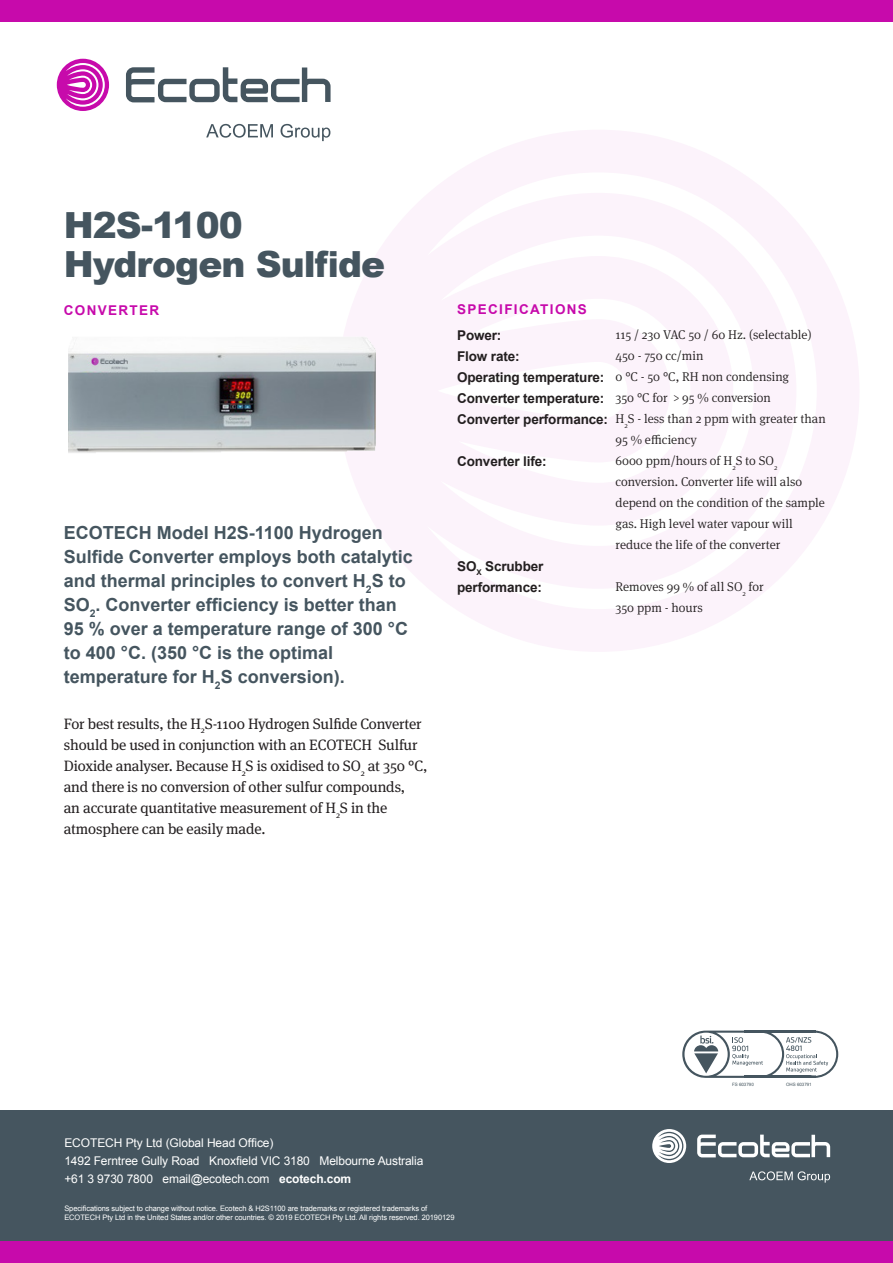
<style>
.page{position:relative;width:893px;height:1263px;background:#fff}
.page>*{position:absolute;margin:0;border:0;box-sizing:border-box;transform-origin:0 0}
.Main_Product_Title{font:900 36px/39px "Arial";letter-spacing:-.025em;color:#45555f}
.t1{font:700 18px/24px "Arial";color:#45555f}
.t2{font:15px/21px "Meta Serif Pro";letter-spacing:-.01em;color:#231f20}
.Black_subheading-rev{font:700 13.5px/21px "Arial";letter-spacing:-.01em;color:#231f20}
.Cap-sub-heading{font:700 13.5px "Arial";letter-spacing:.1em;color:#c70aab}
.Main_Product_Title-2{font:700 13.5px "Arial";letter-spacing:.1em;color:#c70aab}
.Actual-specs-content{font:300 12.75px/21px "Meta Serif Pro";color:#231f20}
.t3{font:12px/18px "Arial";letter-spacing:-.01em;color:#fff}
.t4{font:7.5px/9px "Arial";letter-spacing:-.01em;color:#fff}
.t5{font:4.5px "Arial";letter-spacing:-.01em;color:#45555f}
.s1{font-weight:700}
</style>
<div class="page">
<svg style="left:348px;top:130px;width:511px;height:522px;fill:#fcf3fb"></svg>
<div style="left:0;top:0;width:893px;height:21px;background:#c70aab"></div>
<svg style="left:57px;top:59px;width:52px;height:52px"></svg>
<svg style="left:126px;top:67px;width:205px;height:35px"></svg>
<svg style="left:206px;top:124px;width:67px;height:14px"></svg>
<svg style="left:281px;top:124px;width:49px;height:17px"></svg>
<div style="left:1px;top:1110px;width:892px;height:134px;background:#45555f"></div>
<div style="left:1px;top:1242px;width:892px;height:21px;background:#c70aab"></div>
<svg style="left:652px;top:1129px;width:34px;height:34px"></svg>
<svg style="left:697px;top:1134px;width:133px;height:23px"></svg>
<svg style="left:749px;top:1171px;width:81px;height:11px"></svg>
<svg style="left:682px;top:1030px;width:156px;height:48px"></svg>
<img style="left:69px;top:319px;width:306px;height:152px">
<p class="Main_Product_Title" style="left:64px;top:205px;width:323px">H2S-1100<br>Hydrogen Sulfide</p>
<p class="Main_Product_Title-2" style="left:64px;top:302px;width:97px">CONVERTER</p>
<p class="t1" style="left:64px;top:522px;width:351px">ECOTECH Model H2S-1100 Hydrogen Sulfide Converter employs both catalytic and thermal principles to convert H<sub>2</sub>S to SO<sub>2</sub>. Converter efficiency is better than 95 % over a temperature range of 300 °C to 400 °C. (350 °C is the optimal temperature for H<sub>2</sub>S conversion).</p>
<p class="t2" style="left:64px;top:712px;width:365px">For best results, the H<sub>2</sub>S-1100 Hydrogen Sulfide Converter should be used in conjunction with an ECOTECH Sulfur Dioxide analyser. Because H<sub>2</sub>S is oxidised to SO<sub>2</sub> at 350 °C, and there is no conversion of other sulfur compounds,<br>an accurate quantitative measurement of H<sub>2</sub>S in the atmosphere can be easily made.</p>
<p class="Cap-sub-heading" style="left:457px;top:301px;width:131px">SPECIFICATIONS</p>
<p class="Black_subheading-rev" style="left:457px;top:325px;width:46px">Power:</p>
<p class="Black_subheading-rev" style="left:457px;top:346px;width:64px">Flow rate:</p>
<p class="Black_subheading-rev" style="left:457px;top:367px;width:149px">Operating temperature:</p>
<p class="Black_subheading-rev" style="left:457px;top:388px;width:149px">Converter temperature:</p>
<p class="Black_subheading-rev" style="left:457px;top:409px;width:152px">Converter performance:</p>
<p class="Black_subheading-rev" style="left:457px;top:451px;width:91px">Converter life:</p>
<p class="Black_subheading-rev" style="left:457px;top:556px;width:88px">SO<sub>X</sub> Scrubber performance:</p>
<p class="Actual-specs-content" style="left:615px;top:324px;width:198px">115 / 230 VAC 50 / 60 Hz. (selectable)</p>
<p class="Actual-specs-content" style="left:615px;top:345px;width:89px">450 - 750 cc/min</p>
<p class="Actual-specs-content" style="left:615px;top:366px;width:175px">0 °C - 50 °C, RH non condensing</p>
<p class="Actual-specs-content" style="left:615px;top:387px;width:157px">350 °C for &gt; 95 % conversion</p>
<p class="Actual-specs-content" style="left:615px;top:408px;width:212px">H<sub>2</sub>S - less than 2 ppm with greater than<br>95 % efficiency</p>
<p class="Actual-specs-content" style="left:615px;top:450px;width:211px">6000 ppm/hours of H<sub>2</sub>S to SO<sub>2 </sub>conversion. Converter life will also depend on the condition of the sample gas. High level water vapour will reduce the life of the converter</p>
<p class="Actual-specs-content" style="left:615px;top:576px;width:150px">Removes 99 % of all SO<sub>2</sub> for<br>350 ppm - hours</p>
<p class="t3" style="left:64px;top:1133px;width:361px">ECOTECH Pty Ltd (Global Head Office)<br>1492 Ferntree Gully Road Knoxfield VIC 3180 Melbourne Australia +61 3 9730 7800 email@ecotech.com <span class="s1">ecotech.com</span></p>
<p class="t4" style="left:64px;top:1203px;width:392px">Specifications subject to change without notice. Ecotech &amp; H2S1100 are trademarks or registered trademarks of<br>ECOTECH Pty Ltd in the United States and/or other countries. © 2019 ECOTECH Pty Ltd. All rights reserved. 20190129</p>
<p class="t5" style="left:732px;top:1082px;width:23px">FS 603790</p>
<p class="t5" style="left:786px;top:1082px;width:27px">OHS 603791</p>
</div>
